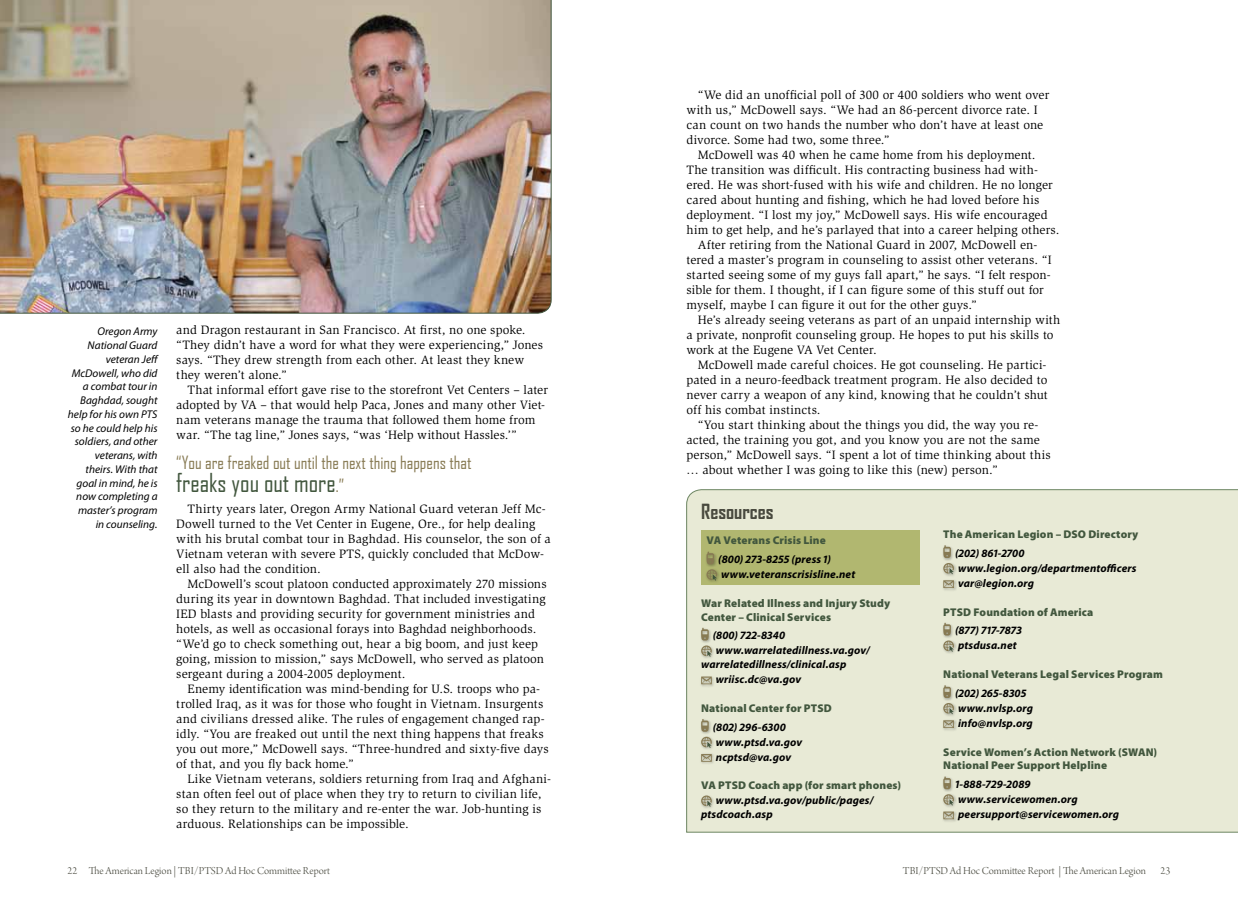
<style>
.page{position:relative;width:1238px;height:900px;background:#fff}
.page>*{position:absolute;margin:0;border:0;box-sizing:border-box;transform-origin:0 0}
.t1{font:25px "Agency FB";color:#42573e}
.t2{font:700 20px "Agency FB";color:#48493e}
.t3{font:17.5px "Agency FB";color:#877a53}
.t4{font:12.5px/15px "Slimbach Std";letter-spacing:.01em;color:#000}
.t5{font:italic 700 11.25px/15px "Myriad Pro";letter-spacing:.01em;color:#000}
.t6{font:900 11.25px/13.8px "Myriad Pro";letter-spacing:.01em;color:#42573e}
.t7{font:italic 11.25px/13.8px "Myriad Pro";color:#000;text-align:right}
.t8{font:11.25px "Arno Pro Light Display";color:#48493e}
.s1{font-size:17.5px;color:#877a53}
</style>
<div class="page">
<div style="left:686px;top:489px;width:552px;height:344px;background:#e8ead6"></div>
<img style="left:0;top:0;width:552px;height:314px">
<div style="left:701px;top:530px;width:219px;height:54px;background:#b1b770"></div>
<div style="left:705px;top:550px;width:12px;height:18px;background:#000;opacity:.3"></div>
<div style="left:705px;top:568px;width:15px;height:15px;background:#000;opacity:.3"></div>
<svg style="left:706px;top:552px;width:11px;height:29px"></svg>
<div style="left:699px;top:626px;width:13px;height:18px;background:#000;opacity:.3"></div>
<div style="left:705px;top:649px;width:9px;height:11px;background:#e7e9d5"></div>
<div style="left:699px;top:644px;width:16px;height:15px;background:#000;opacity:.3"></div>
<svg style="left:701px;top:628px;width:11px;height:29px"></svg>
<div style="left:699px;top:675px;width:16px;height:13px;background:#000;opacity:.3"></div>
<svg style="left:701px;top:677px;width:11px;height:7px"></svg>
<div style="left:699px;top:718px;width:13px;height:17px;background:#e3e5d1"></div>
<div style="left:699px;top:735px;width:16px;height:16px;background:#000;opacity:.3"></div>
<svg style="left:701px;top:719px;width:11px;height:29px"></svg>
<div style="left:699px;top:752px;width:16px;height:13px;background:#000;opacity:.3"></div>
<svg style="left:701px;top:754px;width:11px;height:8px"></svg>
<div style="left:705px;top:799px;width:9px;height:11px;background:#e7e9d5"></div>
<div style="left:699px;top:794px;width:16px;height:15px;background:#000;opacity:.3"></div>
<svg style="left:701px;top:796px;width:11px;height:11px"></svg>
<div style="left:941px;top:544px;width:13px;height:17px;background:#e2e4d0"></div>
<div style="left:941px;top:562px;width:16px;height:15px;background:#000;opacity:.3"></div>
<svg style="left:943px;top:545px;width:11px;height:29px"></svg>
<div style="left:941px;top:579px;width:16px;height:13px;background:#000;opacity:.3"></div>
<svg style="left:943px;top:580px;width:11px;height:8px"></svg>
<div style="left:941px;top:621px;width:13px;height:18px;background:#e5e7d3"></div>
<div style="left:947px;top:644px;width:9px;height:11px;background:#e7e9d5"></div>
<div style="left:941px;top:639px;width:16px;height:15px;background:#000;opacity:.3"></div>
<svg style="left:943px;top:623px;width:11px;height:29px"></svg>
<div style="left:941px;top:684px;width:13px;height:17px;background:#e2e4d0"></div>
<div style="left:941px;top:702px;width:16px;height:15px;background:#000;opacity:.3"></div>
<svg style="left:943px;top:685px;width:11px;height:29px"></svg>
<div style="left:941px;top:718px;width:16px;height:14px;background:#000;opacity:.3"></div>
<svg style="left:943px;top:720px;width:11px;height:8px"></svg>
<div style="left:941px;top:775px;width:13px;height:18px;background:#e3e5d1"></div>
<div style="left:947px;top:798px;width:9px;height:11px;background:#e8ead6"></div>
<div style="left:941px;top:793px;width:16px;height:15px;background:#000;opacity:.3"></div>
<svg style="left:943px;top:776px;width:11px;height:30px"></svg>
<div style="left:941px;top:810px;width:16px;height:13px;background:#000;opacity:.3"></div>
<svg style="left:943px;top:812px;width:11px;height:7px"></svg>
<p class="t7" style="left:68px;top:325px;width:92px">Oregon Army<br>National Guard veteran Jeff<br>McDowell, who did a combat tour in<br>Baghdad, sought help for his own PTS so he could help his soldiers, and other veterans, with theirs. With that goal in mind, he is now completing a master’s program<br>in counseling.</p>
<p class="t4" style="left:176px;top:323px;width:368px">and Dragon restaurant in San Francisco. At first, no one spoke. “They didn’t have a word for what they were experiencing,” Jones says. “They drew strength from each other. At least they knew they weren’t alone.”</p>
<p class="t4" style="left:176px;top:383px;width:373px;text-indent:11px">That informal effort gave rise to the storefront Vet Centers – later adopted by VA – that would help Paca, Jones and many other Viet&shy;nam veterans manage the trauma that followed them home from war. “The tag line,” Jones says, “was ‘Help without Hassles.’”</p>
<h3 class="t3" style="left:176px;top:452px;width:297px">“You are freaked out until the next thing happens that</h3>
<h1 class="t1" style="left:176px;top:467px;width:169px">freaks you out more<span class="s1">.”</span></h1>
<p class="t4" style="left:176px;top:502px;width:376px;text-indent:11px">Thirty years later, Oregon Army National Guard veteran Jeff Mc-Dowell turned to the Vet Center in Eugene, Ore., for help dealing with his brutal combat tour in Baghdad. His counselor, the son of a Vietnam veteran with severe PTS, quickly concluded that McDow&shy;ell also had the condition.</p>
<p class="t4" style="left:176px;top:577px;width:372px;text-indent:11px">McDowell’s scout platoon conducted approximately 270 missions during its year in downtown Baghdad. That included investigating IED blasts and providing security for government ministries and hotels, as well as occasional forays into Baghdad neighborhoods. “We’d go to check something out, hear a big boom, and just keep going, mission to mission,” says McDowell, who served as platoon sergeant during a 2004-2005 deployment.</p>
<p class="t4" style="left:176px;top:682px;width:374px;text-indent:11px">Enemy identification was mind-bending for U.S. troops who pa&shy;trolled Iraq, as it was for those who fought in Vietnam. Insurgents and civilians dressed alike. The rules of engagement changed rap&shy;idly. “You are freaked out until the next thing happens that freaks you out more,” McDowell says. “Three-hundred and sixty-five days of that, and you fly back home.”</p>
<p class="t4" style="left:176px;top:772px;width:376px;text-indent:11px">Like Vietnam veterans, soldiers returning from Iraq and Afghani&shy;stan often feel out of place when they try to return to civilian life, so they return to the military and re-enter the war. Job-hunting is arduous. Relationships can be impossible.</p>
<p class="t4" style="left:686px;top:87px;width:364px;text-indent:11px">“We did an unofficial poll of 300 or 400 soldiers who went over with us,” McDowell says. “We had an 86-percent divorce rate. I can count on two hands the number who don’t have at least one divorce. Some had two, some three.”</p>
<p class="t4" style="left:698px;top:147px;width:339px">McDowell was 40 when he came home from his deployment.</p>
<p class="t4" style="left:686px;top:162px;width:353px">The transition was difficult. His contracting business had with-</p>
<p class="t4" style="left:686px;top:177px;width:368px">ered. He was short-fused with his wife and children. He no longer</p>
<p class="t4" style="left:686px;top:192px;width:354px">cared about hunting and fishing, which he had loved before his</p>
<p class="t4" style="left:686px;top:207px;width:363px">deployment. “I lost my joy,” McDowell says. His wife encouraged</p>
<p class="t4" style="left:686px;top:222px;width:374px">him to get help, and he’s parlayed that into a career helping others.</p>
<p class="t4" style="left:698px;top:237px;width:341px">After retiring from the National Guard in 2007, McDowell en-</p>
<p class="t4" style="left:686px;top:252px;width:367px">tered a master’s program in counseling to assist other veterans. “I</p>
<p class="t4" style="left:686px;top:267px;width:365px">started seeing some of my guys fall apart,” he says. “I felt respon-</p>
<p class="t4" style="left:686px;top:282px;width:359px">sible for them. I thought, if I can figure some of this stuff out for</p>
<p class="t4" style="left:686px;top:297px;width:292px">myself, maybe I can figure it out for the other guys.”</p>
<p class="t4" style="left:698px;top:312px;width:364px">He’s already seeing veterans as part of an unpaid internship with</p>
<p class="t4" style="left:686px;top:327px;width:368px">a private, nonprofit counseling group. He hopes to put his skills to</p>
<p class="t4" style="left:686px;top:342px;width:192px">work at the Eugene VA Vet Center.</p>
<p class="t4" style="left:698px;top:357px;width:350px">McDowell made careful choices. He got counseling. He partici-</p>
<p class="t4" style="left:686px;top:372px;width:362px">pated in a neuro-feedback treatment program. He also decided to</p>
<p class="t4" style="left:686px;top:387px;width:363px">never carry a weapon of any kind, knowing that he couldn’t shut</p>
<p class="t4" style="left:686px;top:402px;width:136px">off his combat instincts.</p>
<p class="t4" style="left:698px;top:417px;width:342px">“You start thinking about the things you did, the way you re-</p>
<p class="t4" style="left:686px;top:432px;width:355px">acted, the training you got, and you know you are not the same</p>
<p class="t4" style="left:686px;top:447px;width:366px">person,” McDowell says. “I spent a lot of time thinking about this</p>
<p class="t4" style="left:686px;top:462px;width:313px">… about whether I was going to like this (new) person.”</p>
<h2 class="t2" style="left:701px;top:499px;width:74px">Resources</h2>
<p class="t6" style="left:706px;top:534px;width:121px">VA Veterans Crisis Line</p>
<p class="t5" style="left:718px;top:551px;width:139px">(800) 273-8255 (press 1) www.veteranscrisisline.net</p>
<p class="t6" style="left:701px;top:596px;width:191px">War Related Illness and Injury Study<br>Center – Clinical Services</p>
<p class="t5" style="left:713px;top:628px;width:158px">(800) 722-8340 www.warrelatedillness.va.gov/</p>
<p class="t5" style="left:716px;top:656px;width:132px;text-indent:-15px">warrelatedillness/clinical.asp wriisc.dc@va.gov</p>
<p class="t6" style="left:701px;top:701px;width:132px">National Center for PTSD</p>
<p class="t5" style="left:713px;top:719px;width:91px">(802) 296-6300 www.ptsd.va.gov ncptsd@va.gov</p>
<p class="t6" style="left:701px;top:779px;width:201px">VA PTSD Coach app (for smart phones)</p>
<p class="t5" style="left:701px;top:793px;width:174px;line-height:13.8px;text-indent:15px">www.ptsd.va.gov/public/pages/ ptsdcoach.asp</p>
<p class="t6" style="left:943px;top:527px;width:197px">The American Legion – DSO Directory</p>
<p class="t5" style="left:955px;top:545px;width:183px">(202) 861-2700 www.legion.org/departmentofficers var@legion.org</p>
<p class="t6" style="left:943px;top:605px;width:152px">PTSD Foundation of America</p>
<p class="t5" style="left:955px;top:623px;width:68px">(877) 717-7873 ptsdusa.net</p>
<p class="t6" style="left:943px;top:667px;width:221px">National Veterans Legal Services Program</p>
<p class="t5" style="left:955px;top:685px;width:79px">(202) 265-8305 www.nvlsp.org info@nvlsp.org</p>
<p class="t6" style="left:943px;top:745px;width:215px">Service Women’s Action Network (SWAN)<br>National Peer Support Helpline</p>
<p class="t5" style="left:955px;top:776px;width:166px">1-888-729-2089 www.servicewomen.org peersupport@servicewomen.org</p>
<p class="t8" style="left:68px;top:865px;width:264px">22 The American Legion | TBI/PTSD Ad Hoc Committee Report</p>
<p class="t8" style="left:903px;top:865px;width:245px">TBI/PTSD Ad Hoc Committee Report | The American Legion</p>
<p class="t8" style="left:1160px;top:865px;width:11px">23</p>
</div>
